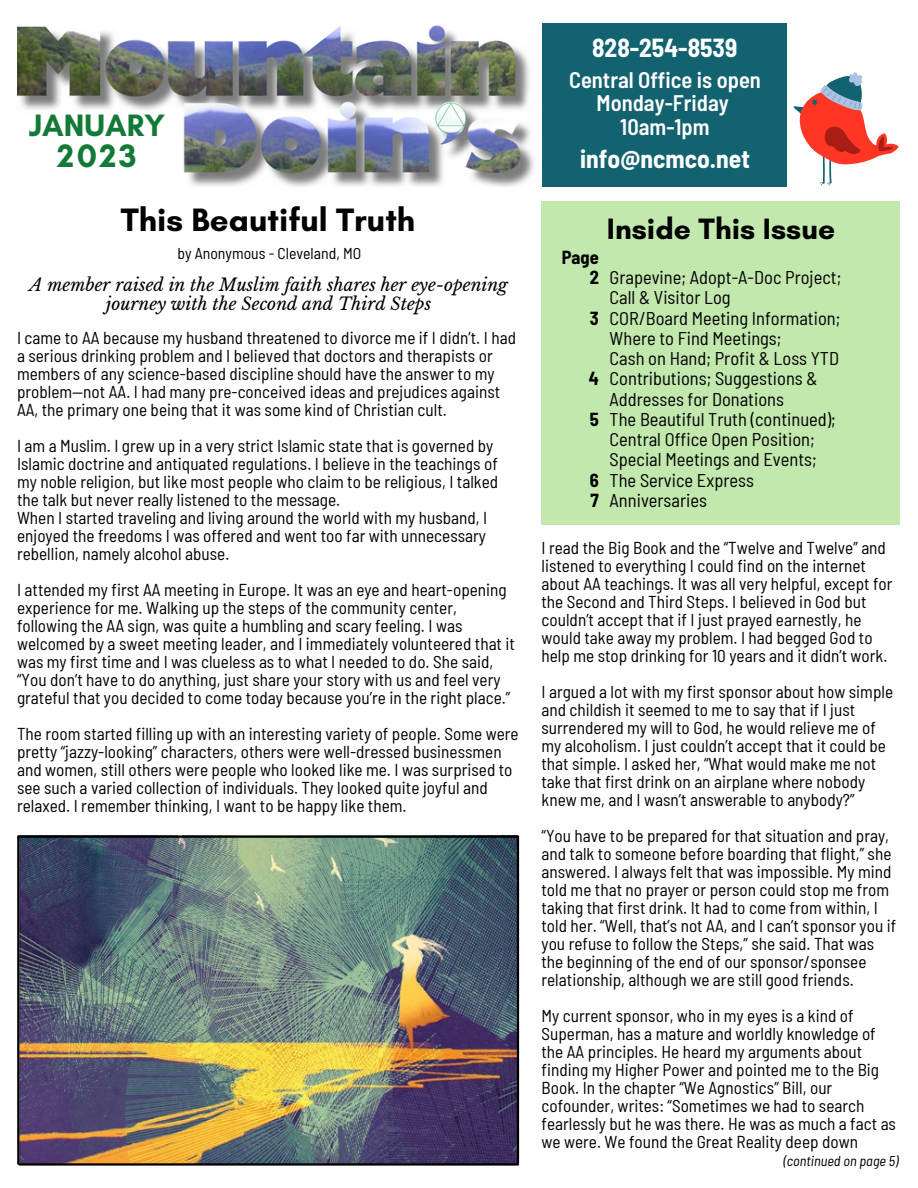
<style>
.page{position:relative;width:918px;height:1188px;background:#fff}
.page>*{position:absolute;margin:0;border:0;box-sizing:border-box;transform-origin:0 0}
.t1{font:700 33px "Glacial Indifference";color:#000}
.t2{font:700 33px "Glacial Indifference";color:#137936}
.t3{font:700 31.5px "Glacial Indifference";color:#137936}
.t4{font:700 30px "Glacial Indifference";color:#000}
.t5{font:700 semi-condensed 25.5px "Barlow";color:#fff}
.t6{font:600 semi-condensed 22.5px/23.7px "Barlow";color:#fff;text-align:center}
.t7{font:semi-condensed 18.45px/20.2px "Barlow";color:#000}
.t8{font:700 semi-condensed 18.45px/20.2px "Barlow";color:#000}
.t9{font:semi-condensed 17.25px/18px "Barlow";color:#000}
.t10{font:italic 17.25px/19.2px "Libre Baskerville";color:#000;text-align:center}
.t11{font:semi-condensed 15.75px "Barlow";color:#000}
.t12{font:italic semi-condensed 14.25px "Barlow";color:#000}
</style>
<div class="page">
<div style="left:542px;top:23px;width:245px;height:163px;background:#136270"></div>
<img style="left:17px;top:25px;width:517px;height:162px">
<div style="left:542px;top:202px;width:358px;height:323px;background:#c2e8ae"></div>
<img style="left:19px;top:835px;width:499px;height:329px">
<hr style="left:517px;top:837px;width:2px;height:326px;background:#000">
<hr style="left:18px;top:836px;width:500px;height:2px;background:#000">
<hr style="left:17px;top:836px;width:2px;height:328px;background:#000">
<hr style="left:20px;top:1163px;width:498px;height:3px;background:#000">
<svg style="left:793px;top:72px;width:105px;height:114px"></svg>
<h2 class="t3" style="left:29px;top:106px;width:138px">JANUARY</h2>
<h1 class="t2" style="left:57px;top:135px;width:81px">2023</h1>
<h1 class="t1" style="left:121px;top:200px;width:296px">This Beautiful Truth</h1>
<p class="t11" style="left:177px;top:243px;width:185px">by Anonymous - Cleveland, MO</p>
<p class="t10" style="left:30px;top:275px;width:480px">A member raised in the Muslim faith shares her eye-opening journey with the Second and Third Steps</p>
<p class="t9" style="left:17px;top:328px;width:501px">I came to AA because my husband threatened to divorce me if I didn’t. I had a serious drinking problem and I believed that doctors and therapists or members of any science-based discipline should have the answer to my problem—not AA. I had many pre-conceived ideas and prejudices against AA, the primary one being that it was some kind of Christian cult.</p>
<p class="t9" style="left:17px;top:436px;width:483px">I am a Muslim. I grew up in a very strict Islamic state that is governed by Islamic doctrine and antiquated regulations. I believe in the teachings of my noble religion, but like most people who claim to be religious, I talked the talk but never really listened to the message.<br>When I started traveling and living around the world with my husband, I enjoyed the freedoms I was offered and went too far with unnecessary rebellion, namely alcohol abuse.</p>
<p class="t9" style="left:17px;top:580px;width:499px">I attended my first AA meeting in Europe. It was an eye and heart-opening experience for me. Walking up the steps of the community center, following the AA sign, was quite a humbling and scary feeling. I was welcomed by a sweet meeting leader, and I immediately volunteered that it was my first time and I was clueless as to what I needed to do. She said, “You don’t have to do anything, just share your story with us and feel very grateful that you decided to come today because you’re in the right place.”</p>
<p class="t9" style="left:17px;top:724px;width:503px">The room started filling up with an interesting variety of people. Some were pretty “jazzy-looking” characters, others were well-dressed businessmen and women, still others were people who looked like me. I was surprised to see such a varied collection of individuals. They looked quite joyful and relaxed. I remember thinking, I want to be happy like them.</p>
<h3 class="t5" style="left:592px;top:31px;width:147px">828-254-8539</h3>
<h3 class="t6" style="left:569px;top:67px;width:193px">Central Office is open<br>Monday-Friday<br>10am-1pm</h3>
<h3 class="t5" style="left:580px;top:143px;width:171px">info@ncmco.net</h3>
<p class="t8" style="left:562px;top:246px;width:39px;text-align:right">Page<br>2</p>
<p class="t8" style="left:590px;top:307px;width:10px">3</p>
<p class="t8" style="left:589px;top:358px;width:12px;line-height:40.5px">4<br>5</p>
<p class="t8" style="left:590px;top:469px;width:11px">6<br>7</p>
<h3 class="t4" style="left:607px;top:210px;width:230px">Inside This Issue</h3>
<p class="t7" style="left:610px;top:267px;width:233px">Grapevine; Adopt-A-Doc Project;<br>Call &amp; Visitor Log<br>COR/Board Meeting Information;<br>Where to Find Meetings;<br>Cash on Hand; Profit &amp; Loss YTD<br>Contributions; Suggestions &amp;<br>Addresses for Donations<br>The Beautiful Truth (continued);<br>Central Office Open Position;<br>Special Meetings and Events;<br>The Service Express<br>Anniversaries</p>
<p class="t9" style="left:542px;top:538px;width:353px">I read the Big Book and the “Twelve and Twelve” and listened to everything I could find on the internet about AA teachings. It was all very helpful, except for the Second and Third Steps. I believed in God but couldn’t accept that if I just prayed earnestly, he would take away my problem. I had begged God to help me stop drinking for 10 years and it didn’t work.</p>
<p class="t9" style="left:542px;top:682px;width:353px">I argued a lot with my first sponsor about how simple and childish it seemed to me to say that if I just surrendered my will to God, he would relieve me of my alcoholism. I just couldn’t accept that it could be that simple. I asked her, “What would make me not take that first drink on an airplane where nobody knew me, and I wasn’t answerable to anybody?”</p>
<p class="t9" style="left:542px;top:826px;width:356px">“You have to be prepared for that situation and pray, and talk to someone before boarding that flight,” she answered. I always felt that was impossible. My mind told me that no prayer or person could stop me from taking that first drink. It had to come from within, I told her. “Well, that’s not AA, and I can’t sponsor you if you refuse to follow the Steps,” she said. That was the beginning of the end of our sponsor/sponsee relationship, although we are still good friends.</p>
<p class="t9" style="left:542px;top:1006px;width:356px">My current sponsor, who in my eyes is a kind of Superman, has a mature and worldly knowledge of the AA principles. He heard my arguments about finding my Higher Power and pointed me to the Big Book. In the chapter “We Agnostics” Bill, our cofounder, writes: “Sometimes we had to search fearlessly but he was there. He was as much a fact as we were. We found the Great Reality deep down</p>
<p class="t12" style="left:784px;top:1152px;width:117px">(continued on page 5)</p>
</div>
